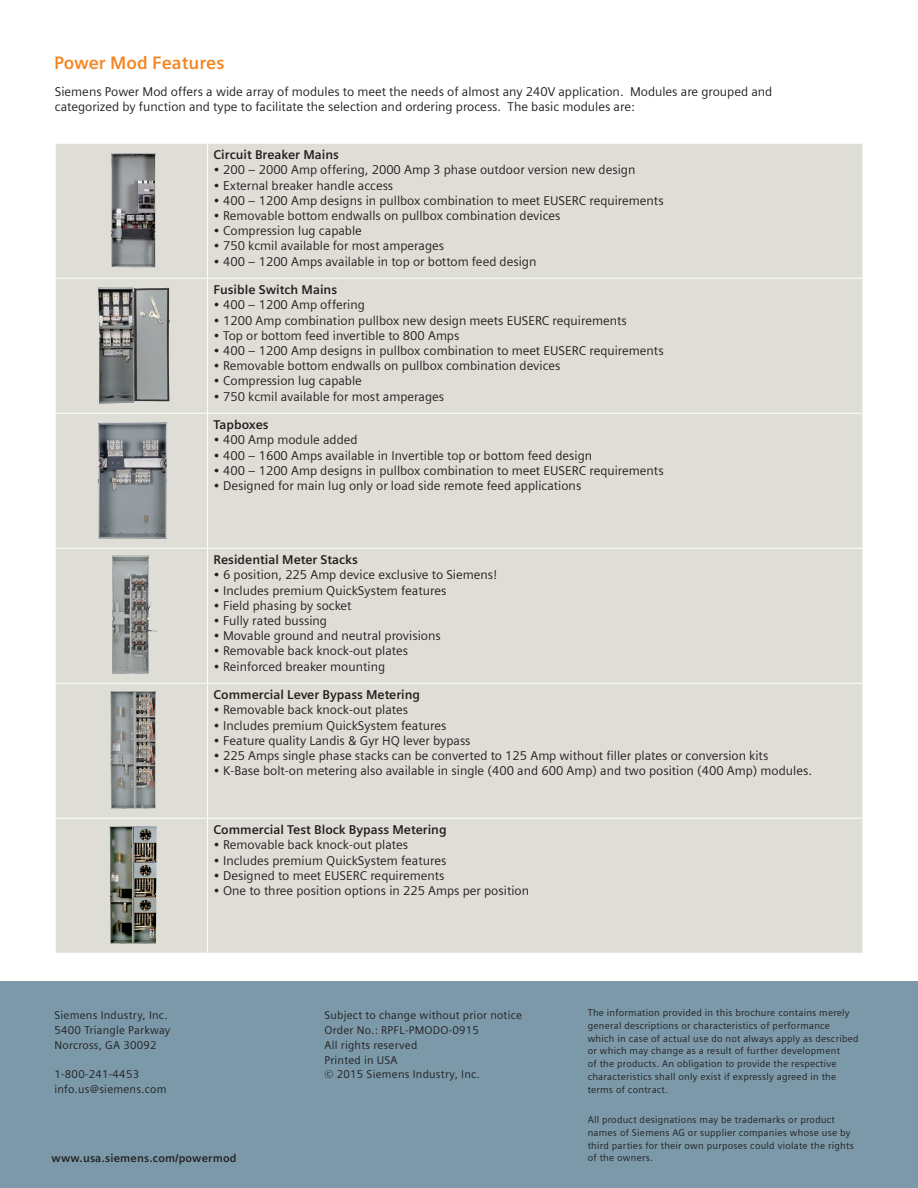
<style>
.page{position:relative;width:918px;height:1188px;background:#fff}
.page>*{position:absolute;margin:0;border:0;box-sizing:border-box;transform-origin:0 0}
.t1{font:700 18px "Siemens Sans OT";color:#f58520}
.t2{font:12.75px "Siemens Sans OT";color:#231f20}
.t3{font:700 12.75px "Siemens Sans OT";color:#231f20}
._03__Copy_Roman_7_5p{font:11.25px/14.9px "Siemens Sans OT";letter-spacing:.02em;color:#231f20}
.URL_Bold{font:700 11.25px "Siemens Sans OT";letter-spacing:.015em;color:#231f20}
._04__Marginals_6_5pt{font:9.75px/12.8px "Siemens Sans OT";letter-spacing:.025em;color:#231f20}
.s1{font-family:"Siemens Sans OSF"}
</style>
<div class="page">
<div style="left:0;top:981px;width:918px;height:207px;background:#7b99a9"></div>
<div style="left:56px;top:144px;width:807px;height:809px;background:#deddd6"></div>
<hr style="left:207px;top:144px;width:1px;height:134px;background:#fff">
<hr style="left:55px;top:278px;width:153px;height:1px;background:#fff">
<hr style="left:208px;top:278px;width:655px;height:1px;background:#fff">
<hr style="left:207px;top:279px;width:1px;height:134px;background:#fff">
<hr style="left:55px;top:413px;width:153px;height:1px;background:#fff">
<hr style="left:208px;top:413px;width:655px;height:1px;background:#fff">
<hr style="left:207px;top:414px;width:1px;height:134px;background:#fff">
<hr style="left:55px;top:548px;width:153px;height:1px;background:#fff">
<hr style="left:208px;top:548px;width:655px;height:1px;background:#fff">
<hr style="left:207px;top:549px;width:1px;height:134px;background:#fff">
<hr style="left:55px;top:683px;width:153px;height:1px;background:#fff">
<hr style="left:208px;top:683px;width:655px;height:1px;background:#fff">
<hr style="left:207px;top:684px;width:1px;height:134px;background:#fff">
<hr style="left:55px;top:818px;width:153px;height:1px;background:#fff">
<hr style="left:208px;top:818px;width:655px;height:1px;background:#fff">
<hr style="left:207px;top:819px;width:1px;height:134px;background:#fff">
<img style="left:106px;top:821px;width:52px;height:127px">
<img style="left:102px;top:687px;width:61px;height:126px">
<img style="left:106px;top:552px;width:52px;height:126px">
<img style="left:98px;top:422px;width:69px;height:117px">
<img style="left:98px;top:288px;width:65px;height:116px">
<img style="left:111px;top:153px;width:45px;height:115px">
<p class="t1" style="left:54px;top:52px;width:172px">Power Mod Features</p>
<p class="t2" style="left:55px;top:84px;width:719px">Siemens Power Mod offers a wide array of modules to meet the needs of almost any 240V application. Modules are grouped and</p>
<p class="t2" style="left:55px;top:99px;width:581px">categorized by function and type to facilitate the selection and ordering process. The basic modules are:</p>
<p class="t3" style="left:214px;top:147px;width:127px">Circuit Breaker Mains</p>
<p class="t2" style="left:214px;top:163px;width:423px"><span class="s1">•</span> 200 – 2000 Amp offering, 2000 Amp 3 phase outdoor version new design</p>
<p class="t2" style="left:214px;top:178px;width:181px"><span class="s1">•</span> External breaker handle access</p>
<p class="t2" style="left:214px;top:193px;width:452px"><span class="s1">•</span> 400 – 1200 Amp designs in pullbox combination to meet EUSERC requirements</p>
<p class="t2" style="left:214px;top:208px;width:349px"><span class="s1">•</span> Removable bottom endwalls on pullbox combination devices</p>
<p class="t2" style="left:214px;top:224px;width:150px"><span class="s1">•</span> Compression lug capable</p>
<p class="t2" style="left:214px;top:239px;width:232px"><span class="s1">•</span> 750 kcmil available for most amperages</p>
<p class="t2" style="left:214px;top:254px;width:324px"><span class="s1">•</span> 400 – 1200 Amps available in top or bottom feed design</p>
<p class="t3" style="left:214px;top:282px;width:125px">Fusible Switch Mains</p>
<p class="t2" style="left:214px;top:298px;width:153px"><span class="s1">•</span> 400 – 1200 Amp offering</p>
<p class="t2" style="left:214px;top:313px;width:415px"><span class="s1">•</span> 1200 Amp combination pullbox new design meets EUSERC requirements</p>
<p class="t2" style="left:214px;top:328px;width:247px"><span class="s1">•</span> Top or bottom feed invertible to 800 Amps</p>
<p class="t2" style="left:214px;top:343px;width:452px"><span class="s1">•</span> 400 – 1200 Amp designs in pullbox combination to meet EUSERC requirements</p>
<p class="t2" style="left:214px;top:359px;width:349px"><span class="s1">•</span> Removable bottom endwalls on pullbox combination devices</p>
<p class="t2" style="left:214px;top:374px;width:150px"><span class="s1">•</span> Compression lug capable</p>
<p class="t2" style="left:214px;top:389px;width:232px"><span class="s1">•</span> 750 kcmil available for most amperages</p>
<p class="t3" style="left:214px;top:417px;width:57px">Tapboxes</p>
<p class="t2" style="left:214px;top:433px;width:146px"><span class="s1">•</span> 400 Amp module added</p>
<p class="t2" style="left:214px;top:448px;width:380px"><span class="s1">•</span> 400 – 1600 Amps available in Invertible top or bottom feed design</p>
<p class="t2" style="left:214px;top:463px;width:452px"><span class="s1">•</span> 400 – 1200 Amp designs in pullbox combination to meet EUSERC requirements</p>
<p class="t2" style="left:214px;top:478px;width:369px"><span class="s1">•</span> Designed for main lug only or load side remote feed applications</p>
<p class="t3" style="left:214px;top:552px;width:146px">Residential Meter Stacks</p>
<p class="t2" style="left:214px;top:568px;width:285px"><span class="s1">•</span> 6 position, 225 Amp device exclusive to Siemens!</p>
<p class="t2" style="left:214px;top:583px;width:234px"><span class="s1">•</span> Includes premium QuickSystem features</p>
<p class="t2" style="left:214px;top:598px;width:139px"><span class="s1">•</span> Field phasing by socket</p>
<p class="t2" style="left:214px;top:613px;width:115px"><span class="s1">•</span> Fully rated bussing</p>
<p class="t2" style="left:214px;top:629px;width:229px"><span class="s1">•</span> Movable ground and neutral provisions</p>
<p class="t2" style="left:214px;top:644px;width:196px"><span class="s1">•</span> Removable back knock-out plates</p>
<p class="t2" style="left:214px;top:659px;width:173px"><span class="s1">•</span> Reinforced breaker mounting</p>
<p class="t3" style="left:214px;top:687px;width:208px">Commercial Lever Bypass Metering</p>
<p class="t2" style="left:214px;top:703px;width:196px"><span class="s1">•</span> Removable back knock-out plates</p>
<p class="t2" style="left:214px;top:718px;width:234px"><span class="s1">•</span> Includes premium QuickSystem features</p>
<p class="t2" style="left:214px;top:733px;width:258px"><span class="s1">•</span> Feature quality Landis &amp; Gyr HQ lever bypass</p>
<p class="t2" style="left:214px;top:748px;width:556px"><span class="s1">•</span> 225 Amps single phase stacks can be converted to 125 Amp without filler plates or conversion kits</p>
<p class="t2" style="left:214px;top:764px;width:600px"><span class="s1">•</span> K-Base bolt-on metering also available in single (400 and 600 Amp) and two position (400 Amp) modules.</p>
<p class="t3" style="left:214px;top:822px;width:235px">Commercial Test Block Bypass Metering</p>
<p class="t2" style="left:214px;top:838px;width:196px"><span class="s1">•</span> Removable back knock-out plates</p>
<p class="t2" style="left:214px;top:853px;width:234px"><span class="s1">•</span> Includes premium QuickSystem features</p>
<p class="t2" style="left:214px;top:868px;width:233px"><span class="s1">•</span> Designed to meet EUSERC requirements</p>
<p class="t2" style="left:214px;top:883px;width:317px"><span class="s1">•</span> One to three position options in 225 Amps per position</p>
<p class="_03__Copy_Roman_7_5p" style="left:55px;top:1008px;width:115px">Siemens Industry, Inc.</p>
<p class="_03__Copy_Roman_7_5p" style="left:55px;top:1023px;width:117px">5400 Triangle Parkway</p>
<p class="_03__Copy_Roman_7_5p" style="left:55px;top:1037px;width:104px">Norcross, GA 30092</p>
<p class="_03__Copy_Roman_7_5p" style="left:55px;top:1067px;width:86px">1-800-241-4453</p>
<p class="_03__Copy_Roman_7_5p" style="left:55px;top:1082px;width:114px">info.us@siemens.com</p>
<p class="_03__Copy_Roman_7_5p" style="left:325px;top:1008px;width:199px">Subject to change without prior notice</p>
<p class="_03__Copy_Roman_7_5p" style="left:325px;top:1023px;width:156px">Order No.: RPFL-PMODO-0915</p>
<p class="_03__Copy_Roman_7_5p" style="left:325px;top:1037px;width:157px">All rights reserved<br>Printed in USA<br>© 2015 Siemens Industry, Inc.</p>
<p class="_04__Marginals_6_5pt" style="left:588px;top:1006px;width:272px">The information provided in this brochure contains merely general descriptions or characteristics of performance which in case of actual use do not always apply as described or which may change as a result of further development<br>of the products. An obligation to provide the respective characteristics shall only exist if expressly agreed in the terms of contract.</p>
<p class="_04__Marginals_6_5pt" style="left:588px;top:1113px;width:268px">All product designations may be trademarks or product names of Siemens AG or supplier companies whose use by third parties for their own purposes could violate the rights</p>
<p class="URL_Bold" style="left:52px;top:1152px;width:187px">www.usa.siemens.com/powermod</p>
<p class="_04__Marginals_6_5pt" style="left:588px;top:1152px;width:67px">of the owners.</p>
</div>
